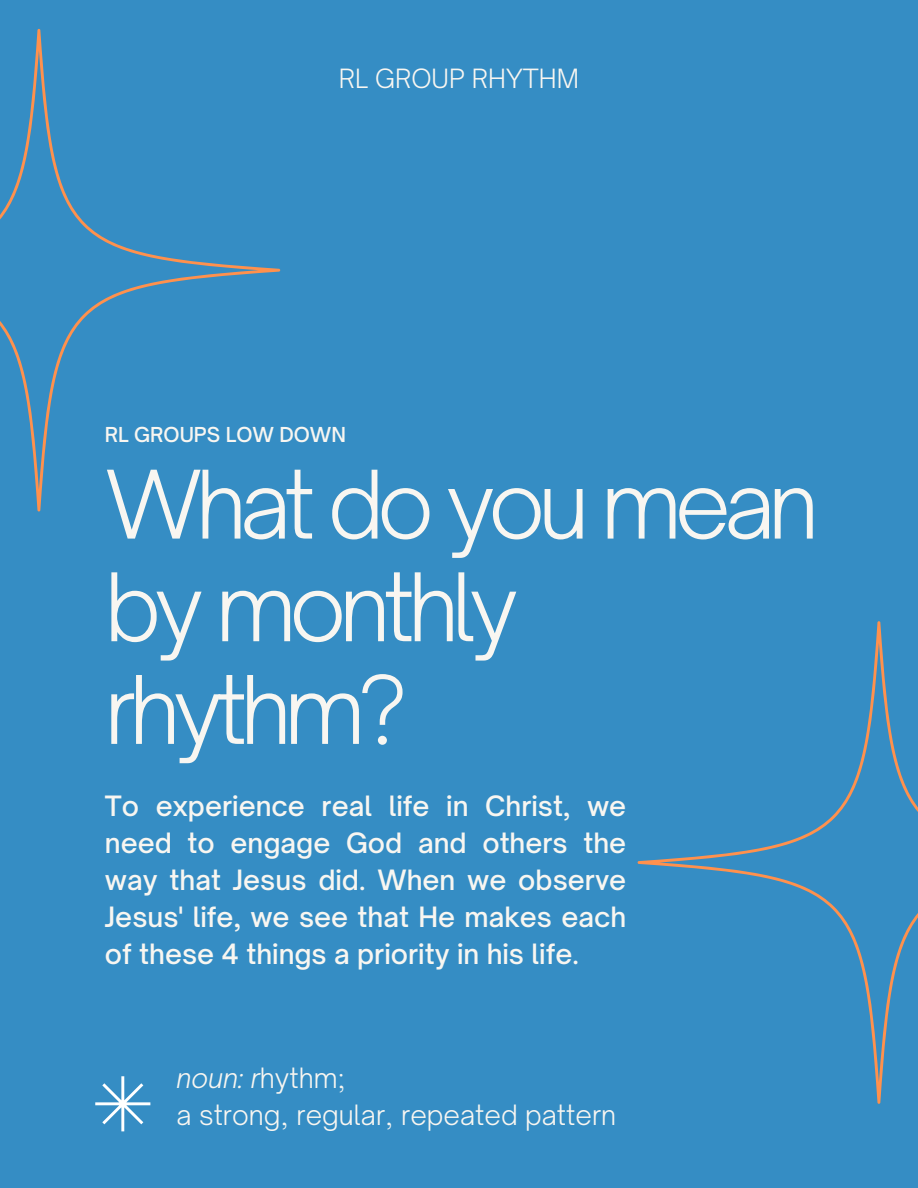
<style>
.page{position:relative;width:918px;height:1188px;background:#358dc4}
.page>*{position:absolute;margin:0;border:0;box-sizing:border-box;transform-origin:0 0}
.t1{font:300 90.3px/102.6px "Open Sauce One";letter-spacing:-.07em;color:#f8f6f1}
.t2{font:500 26.85px/37px "Open Sauce One";color:#f8f6f1;text-align:justify}
.t3{font:300 26.85px "Open Sauce One";color:#f8f6f1}
.t4{font:italic 300 26.85px "Open Sauce One";color:#f8f6f1}
.t5{font:300 25.35px "Open Sauce One";color:#f8f6f1}
.t6{font:500 19.8px "Open Sauce One";color:#f8f6f1}
.s1{font-style:normal}
</style>
<div class="page">
<svg style="left:95px;top:1076px;width:55px;height:55px"></svg>
<svg style="left:0;top:29px;width:280px;height:483px"></svg>
<svg style="left:638px;top:621px;width:280px;height:483px"></svg>
<p class="t5" style="left:339px;top:63px;width:242px">RL GROUP RHYTHM</p>
<p class="t6" style="left:105px;top:422px;width:243px">RL GROUPS LOW DOWN</p>
<p class="t1" style="left:105px;top:453px;width:715px">What do you mean by monthly rhythm?</p>
<p class="t2" style="left:105px;top:787px;width:523px">To experience real life in Christ, we need to engage God and others the way that Jesus did. When we observe Jesus' life, we see that He makes each of these 4 things a priority in his life.</p>
<p class="t4" style="left:177px;top:1061px;width:171px">noun: r<span class="s1">hythm;</span></p>
<p class="t3" style="left:177px;top:1098px;width:441px">a strong, regular, repeated pattern</p>
</div>
